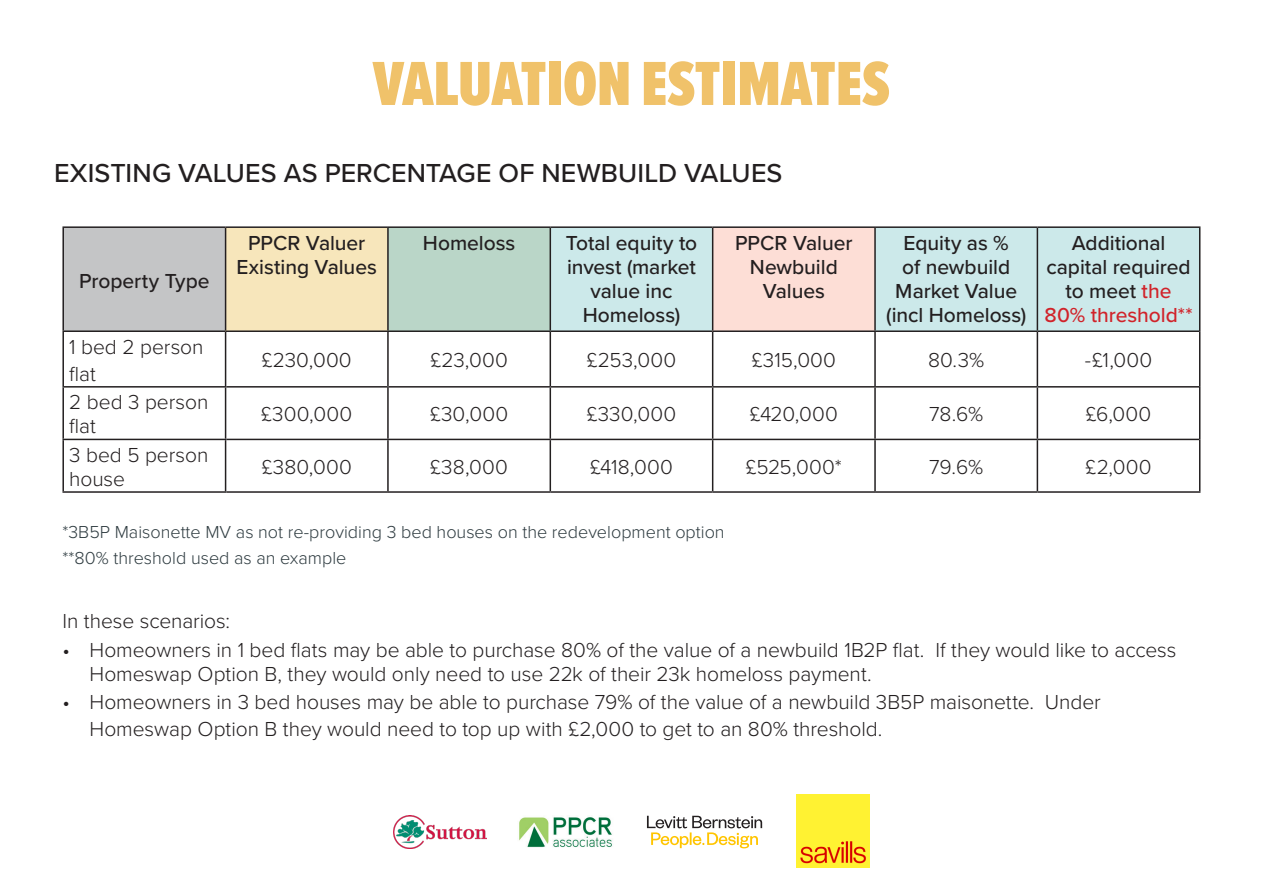
<style>
.page{position:relative;width:1263px;height:893px;background:#fff}
.page>*{position:absolute;margin:0;border:0;box-sizing:border-box;transform-origin:0 0}
.Page_title{font:900 64.5px "Proxima Nova Ex Cn";color:#f0c26a}
.Text_-_Section_-_Lin{font:500 27px "Proxima Nova";letter-spacing:.005em;color:#231f20}
.Text_-_Section_-_Lin-2{font:300 21px/24px "Proxima Nova";letter-spacing:-.005em;color:#231f20}
.Text_-_Section_-_Lin-3{font:500 21px/24px "Proxima Nova";letter-spacing:-.005em;color:#231f20;text-align:center}
.Small_subheading{font:300 18px "Proxima Nova";color:#2e3b40}
.s1{color:#d1232a}
</style>
<div class="page">
<img style="left:519px;top:817px;width:93px;height:31px">
<img style="left:796px;top:795px;width:73px;height:73px">
<img style="left:394px;top:815px;width:93px;height:33px">
<svg style="left:647px;top:816px;width:115px;height:32px"></svg>
<div style="left:63px;top:227px;width:163px;height:104px;background:#c4c5c6"></div>
<div style="left:226px;top:227px;width:162px;height:104px;background:#f7e6bb"></div>
<div style="left:388px;top:227px;width:162px;height:104px;background:#bad6c8"></div>
<div style="left:551px;top:228px;width:648px;height:102px;background:#cce9ea"></div>
<div style="left:713px;top:227px;width:162px;height:104px;background:#fdded6"></div>
<hr style="left:62px;top:386px;width:164px;height:2px;background:#231f20">
<hr style="left:62px;top:439px;width:164px;height:1px;background:#231f20">
<hr style="left:62px;top:491px;width:164px;height:2px;background:#231f20">
<hr style="left:549px;top:332px;width:2px;height:54px;background:#231f20">
<hr style="left:712px;top:332px;width:1px;height:54px;background:#231f20">
<hr style="left:874px;top:332px;width:2px;height:54px;background:#231f20">
<hr style="left:1037px;top:332px;width:1px;height:54px;background:#231f20">
<hr style="left:549px;top:440px;width:2px;height:51px;background:#231f20">
<hr style="left:712px;top:440px;width:1px;height:51px;background:#231f20">
<hr style="left:874px;top:440px;width:2px;height:51px;background:#231f20">
<hr style="left:1037px;top:440px;width:1px;height:51px;background:#231f20">
<hr style="left:1037px;top:330px;width:162px;height:2px;background:#231f20">
<hr style="left:1037px;top:386px;width:162px;height:2px;background:#231f20">
<hr style="left:1037px;top:439px;width:162px;height:1px;background:#231f20">
<hr style="left:1037px;top:491px;width:163px;height:2px;background:#231f20">
<hr style="left:225px;top:388px;width:1px;height:51px;background:#231f20">
<hr style="left:226px;top:386px;width:161px;height:2px;background:#231f20">
<hr style="left:389px;top:386px;width:161px;height:2px;background:#231f20">
<hr style="left:550px;top:386px;width:163px;height:2px;background:#231f20">
<hr style="left:713px;top:386px;width:162px;height:2px;background:#231f20">
<hr style="left:875px;top:386px;width:162px;height:2px;background:#231f20">
<hr style="left:387px;top:387px;width:2px;height:52px;background:#231f20">
<hr style="left:549px;top:388px;width:2px;height:51px;background:#231f20">
<hr style="left:712px;top:388px;width:1px;height:51px;background:#231f20">
<hr style="left:874px;top:388px;width:2px;height:51px;background:#231f20">
<hr style="left:1037px;top:388px;width:1px;height:51px;background:#231f20">
<hr style="left:226px;top:439px;width:162px;height:1px;background:#231f20">
<hr style="left:388px;top:439px;width:162px;height:1px;background:#231f20">
<hr style="left:550px;top:439px;width:163px;height:1px;background:#231f20">
<hr style="left:713px;top:439px;width:162px;height:1px;background:#231f20">
<hr style="left:875px;top:439px;width:162px;height:1px;background:#231f20">
<hr style="left:62px;top:226px;width:164px;height:2px;background:#231f20">
<hr style="left:62px;top:228px;width:2px;height:102px;background:#231f20">
<hr style="left:226px;top:226px;width:162px;height:2px;background:#231f20">
<hr style="left:388px;top:226px;width:162px;height:2px;background:#231f20">
<hr style="left:550px;top:226px;width:163px;height:2px;background:#231f20">
<hr style="left:713px;top:226px;width:162px;height:2px;background:#231f20">
<hr style="left:875px;top:226px;width:162px;height:2px;background:#231f20">
<hr style="left:1037px;top:226px;width:163px;height:2px;background:#231f20">
<hr style="left:1199px;top:228px;width:1px;height:103px;background:#231f20">
<hr style="left:62px;top:332px;width:2px;height:54px;background:#231f20">
<hr style="left:1199px;top:331px;width:1px;height:56px;background:#231f20">
<hr style="left:62px;top:388px;width:2px;height:51px;background:#231f20">
<hr style="left:1199px;top:387px;width:1px;height:52px;background:#231f20">
<hr style="left:62px;top:440px;width:2px;height:51px;background:#231f20">
<hr style="left:1199px;top:439px;width:1px;height:52px;background:#231f20">
<hr style="left:225px;top:228px;width:1px;height:102px;background:#231f20">
<hr style="left:387px;top:228px;width:2px;height:102px;background:#231f20">
<hr style="left:549px;top:228px;width:2px;height:102px;background:#231f20">
<hr style="left:712px;top:228px;width:1px;height:102px;background:#231f20">
<hr style="left:874px;top:228px;width:2px;height:102px;background:#231f20">
<hr style="left:1037px;top:228px;width:1px;height:102px;background:#231f20">
<hr style="left:226px;top:330px;width:162px;height:2px;background:#231f20">
<hr style="left:388px;top:330px;width:162px;height:2px;background:#231f20">
<hr style="left:550px;top:330px;width:163px;height:2px;background:#231f20">
<hr style="left:713px;top:330px;width:162px;height:2px;background:#231f20">
<hr style="left:875px;top:330px;width:162px;height:2px;background:#231f20">
<hr style="left:226px;top:491px;width:162px;height:2px;background:#231f20">
<hr style="left:388px;top:491px;width:162px;height:2px;background:#231f20">
<hr style="left:550px;top:491px;width:163px;height:2px;background:#231f20">
<hr style="left:713px;top:491px;width:162px;height:2px;background:#231f20">
<hr style="left:875px;top:491px;width:162px;height:2px;background:#231f20">
<hr style="left:225px;top:332px;width:1px;height:54px;background:#231f20">
<hr style="left:387px;top:332px;width:2px;height:55px;background:#231f20">
<hr style="left:225px;top:440px;width:1px;height:51px;background:#231f20">
<hr style="left:387px;top:440px;width:2px;height:51px;background:#231f20">
<hr style="left:62px;top:330px;width:164px;height:2px;background:#231f20">
<p class="Page_title" style="left:373px;top:37px;width:519px">VALUATION ESTIMATES</p>
<p class="Text_-_Section_-_Lin" style="left:54px;top:153px;width:730px">EXISTING VALUES AS PERCENTAGE OF NEWBUILD VALUES</p>
<p class="Text_-_Section_-_Lin-3" style="left:79px;top:268px;width:132px">Property Type</p>
<p class="Text_-_Section_-_Lin-2" style="left:69px;top:332px;width:136px;line-height:27px">1 bed 2 person flat</p>
<p class="Text_-_Section_-_Lin-2" style="left:69px;top:389px;width:141px">2 bed 3 person flat</p>
<p class="Text_-_Section_-_Lin-2" style="left:69px;top:442px;width:141px">3 bed 5 person house</p>
<p class="Text_-_Section_-_Lin-3" style="left:237px;top:230px;width:142px">PPCR Valuer<br>Existing Values</p>
<p class="Text_-_Section_-_Lin-3" style="left:423px;top:230px;width:94px">Homeloss</p>
<p class="Text_-_Section_-_Lin-3" style="left:566px;top:230px;width:133px">Total equity to invest (market value inc<br>Homeloss)</p>
<p class="Text_-_Section_-_Lin-3" style="left:735px;top:230px;width:119px">PPCR Valuer<br>Newbuild<br>Values</p>
<p class="Text_-_Section_-_Lin-3" style="left:886px;top:230px;width:142px">Equity as %<br>of newbuild<br>Market Value (incl Homeloss)</p>
<p class="Text_-_Section_-_Lin-3" style="left:1044px;top:230px;width:150px">Additional capital required to meet <span class="s1">the<br>80% threshold**</span></p>
<p class="Text_-_Section_-_Lin-2" style="left:262px;top:347px;width:91px">£230,000</p>
<p class="Text_-_Section_-_Lin-2" style="left:430px;top:347px;width:79px">£23,000</p>
<p class="Text_-_Section_-_Lin-2" style="left:587px;top:347px;width:91px">£253,000</p>
<p class="Text_-_Section_-_Lin-2" style="left:752px;top:347px;width:86px">£315,000</p>
<p class="Text_-_Section_-_Lin-2" style="left:928px;top:347px;width:58px">80.3%</p>
<p class="Text_-_Section_-_Lin-2" style="left:1085px;top:347px;width:69px">-£1,000</p>
<p class="Text_-_Section_-_Lin-2" style="left:261px;top:401px;width:92px">£300,000</p>
<p class="Text_-_Section_-_Lin-2" style="left:430px;top:401px;width:80px">£30,000</p>
<p class="Text_-_Section_-_Lin-2" style="left:587px;top:401px;width:91px">£330,000</p>
<p class="Text_-_Section_-_Lin-2" style="left:750px;top:401px;width:89px">£420,000</p>
<p class="Text_-_Section_-_Lin-2" style="left:929px;top:401px;width:55px">78.6%</p>
<p class="Text_-_Section_-_Lin-2" style="left:1086px;top:401px;width:67px">£6,000</p>
<p class="Text_-_Section_-_Lin-2" style="left:262px;top:454px;width:92px">£380,000</p>
<p class="Text_-_Section_-_Lin-2" style="left:430px;top:454px;width:79px">£38,000</p>
<p class="Text_-_Section_-_Lin-2" style="left:590px;top:454px;width:84px">£418,000</p>
<p class="Text_-_Section_-_Lin-2" style="left:746px;top:454px;width:98px">£525,000*</p>
<p class="Text_-_Section_-_Lin-2" style="left:929px;top:454px;width:55px">79.6%</p>
<p class="Text_-_Section_-_Lin-2" style="left:1085px;top:454px;width:67px">£2,000</p>
<p class="Small_subheading" style="left:62px;top:518px;width:664px">*3B5P Maisonette MV as not re-providing 3 bed houses on the redevelopment option</p>
<p class="Small_subheading" style="left:62px;top:544px;width:285px">**80% threshold used as an example</p>
<p class="Text_-_Section_-_Lin-2" style="left:62px;top:608px;width:169px">In these scenarios:</p>
<p class="Text_-_Section_-_Lin-2" style="left:89px;top:636px;width:1089px;text-indent:-27px">• Homeowners in 1 bed flats may be able to purchase 80% of the value of a newbuild 1B2P flat. If they would like to access<br>Homeswap Option B, they would only need to use 22k of their 23k homeloss payment.</p>
<p class="Text_-_Section_-_Lin-2" style="left:89px;top:687px;width:1013px;line-height:27px;text-indent:-27px">• Homeowners in 3 bed houses may be able to purchase 79% of the value of a newbuild 3B5P maisonette. Under<br>Homeswap Option B they would need to top up with £2,000 to get to an 80% threshold.</p>
</div>
